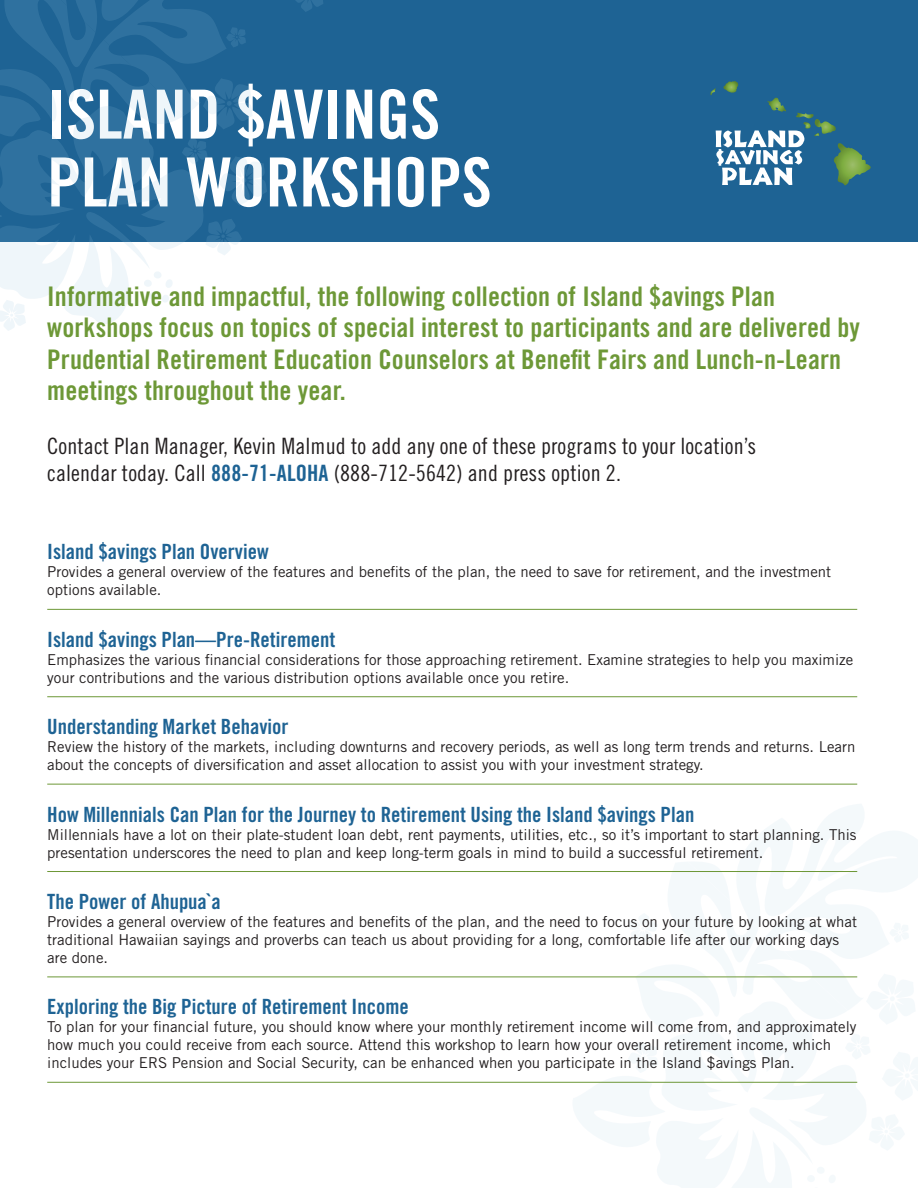
<style>
.page{position:relative;width:918px;height:1188px;background:#fff}
.page>*{position:absolute;margin:0;border:0;box-sizing:border-box;transform-origin:0 0}
.t1{font:67.8px/67.8px "Trade Gothic LT Std Bd Cn 20";color:#fff}
.t2{font:27px/31.5px "Trade Gothic LT Std Bd Cn 20";letter-spacing:.005em;color:#6d9837}
.t3{font:22.5px/27px "Trade Gothic LT Std Cn 18";letter-spacing:.005em;color:#231f20}
.t4{font:21px "Trade Gothic LT Std Bd Cn 20";color:#1e6394}
.t5{font:15px/18px "Trade Gothic LT Std";color:#231f20}
.s1{font-family:"Trade Gothic LT Std Bd Cn 20";color:#1e6394}
</style>
<div class="page">
<div style="left:0;top:0;width:918px;height:242px;background:#1e6394"></div>
<svg style="left:566px;top:804px;width:352px;height:384px"></svg>
<svg style="left:296px;top:0;width:27px;height:12px"></svg>
<svg style="left:0;top:0;width:267px;height:331px"></svg>
<svg style="left:710px;top:81px;width:161px;height:105px"></svg>
<hr style="left:47px;top:609px;width:810px;height:1px;background:#6d9837">
<hr style="left:47px;top:696px;width:810px;height:1px;background:#6d9837">
<hr style="left:47px;top:784px;width:810px;height:1px;background:#6d9837">
<hr style="left:47px;top:871px;width:810px;height:1px;background:#6d9837">
<hr style="left:47px;top:977px;width:810px;height:1px;background:#6d9837">
<hr style="left:47px;top:1082px;width:810px;height:1px;background:#6d9837">
<h1 class="t1" style="left:47px;top:80px;width:446px">ISLAND $AVINGS<br>PLAN WORKSHOPS</h1>
<h2 class="t2" style="left:47px;top:280px;width:814px">Informative and impactful, the following collection of Island $avings Plan workshops focus on topics of special interest to participants and are delivered by Prudential Retirement Education Counselors at Benefit Fairs and Lunch-n-Learn meetings throughout the year.</h2>
<p class="t3" style="left:47px;top:432px;width:710px">Contact Plan Manager, Kevin Malmud to add any one of these programs to your location’s calendar today. Call <span class="s1">888-71-ALOHA</span> (888-712-5642) and press option 2.</p>
<h3 class="t4" style="left:47px;top:539px;width:223px">Island $avings Plan Overview</h3>
<p class="t5" style="left:47px;top:563px;width:785px">Provides a general overview of the features and benefits of the plan, the need to save for retirement, and the investment options available.</p>
<h3 class="t4" style="left:47px;top:627px;width:290px">Island $avings Plan—Pre-Retirement</h3>
<p class="t5" style="left:47px;top:650px;width:808px">Emphasizes the various financial considerations for those approaching retirement. Examine strategies to help you maximize your contributions and the various distribution options available once you retire.</p>
<h3 class="t4" style="left:47px;top:714px;width:243px">Understanding Market Behavior</h3>
<p class="t5" style="left:47px;top:738px;width:810px">Review the history of the markets, including downturns and recovery periods, as well as long term trends and returns. Learn about the concepts of diversification and asset allocation to assist you with your investment strategy.</p>
<h3 class="t4" style="left:47px;top:801px;width:649px">How Millennials Can Plan for the Journey to Retirement Using the Island $avings Plan</h3>
<p class="t5" style="left:47px;top:825px;width:811px">Millennials have a lot on their plate-student loan debt, rent payments, utilities, etc., so it’s important to start planning. This presentation underscores the need to plan and keep long-term goals in mind to build a successful retirement.</p>
<h3 class="t4" style="left:47px;top:889px;width:175px">The Power of Ahupua`a</h3>
<p class="t5" style="left:47px;top:913px;width:811px">Provides a general overview of the features and benefits of the plan, and the need to focus on your future by looking at what traditional Hawaiian sayings and proverbs can teach us about providing for a long, comfortable life after our working days are done.</p>
<h3 class="t4" style="left:47px;top:994px;width:363px">Exploring the Big Picture of Retirement Income</h3>
<p class="t5" style="left:47px;top:1018px;width:811px">To plan for your financial future, you should know where your monthly retirement income will come from, and approximately how much you could receive from each source. Attend this workshop to learn how your overall retirement income, which includes your ERS Pension and Social Security, can be enhanced when you participate in the Island $avings Plan.</p>
</div>
